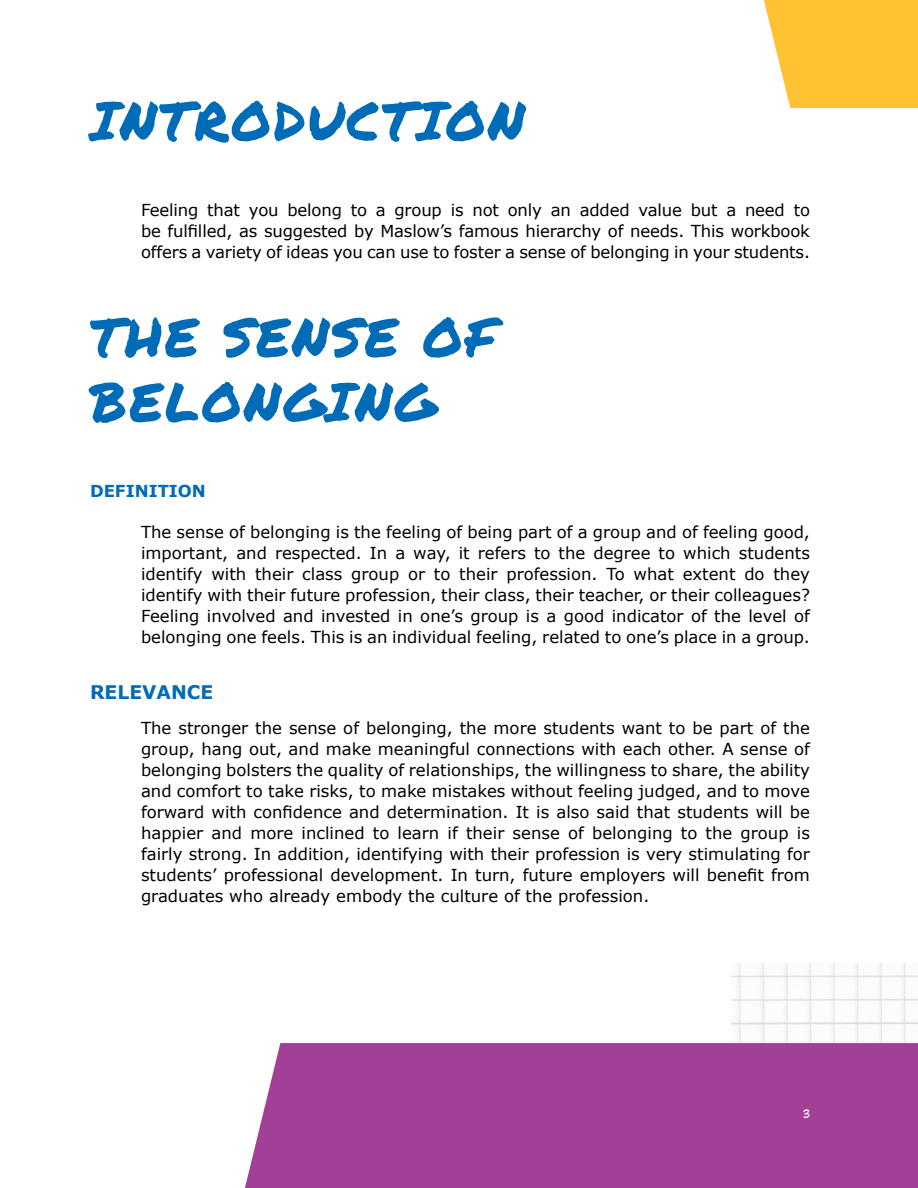
<style>
.page{position:relative;width:918px;height:1188px;background:#fff}
.page>*{position:absolute;margin:0;border:0;box-sizing:border-box;transform-origin:0 0}
.t1{font:54px/64.8px "Permanent Marker";letter-spacing:.04em;color:#006bb7}
.t2{font:700 18.75px "Verdana";color:#006bb7}
.t3{font:16.5px/21px "Verdana";color:#000;text-align:justify}
.t4{font:700 16.5px "Verdana";color:#006bb7}
.t5{font:15px "Might Makes Right BB";color:#fff}
</style>
<div class="page">
<img style="left:731px;top:964px;width:187px;height:79px">
<div style="left:245px;top:1043px;width:673px;height:145px;background:#a23f97"></div>
<svg style="left:764px;top:0;width:154px;height:108px;background:#fec744"></svg>
<h1 class="t1" style="left:90px;top:87px;width:436px">INTRODUCTION</h1>
<p class="t3" style="left:141px;top:200px;width:671px">Feeling that you belong to a group is not only an added value but a need to be fulfilled, as suggested by Maslow’s famous hierarchy of needs. This workbook offers a variety of ideas you can use to foster a sense of belonging in your students.</p>
<h1 class="t1" style="left:90px;top:303px;width:408px">THE SENSE OF<br>BELONGING</h1>
<p class="t4" style="left:90px;top:480px;width:117px">DEFINITION</p>
<p class="t3" style="left:141px;top:522px;width:671px">The sense of belonging is the feeling of being part of a group and of feeling good, important, and respected. In a way, it refers to the degree to which students identify with their class group or to their profession. To what extent do they identify with their future profession, their class, their teacher, or their colleagues?<br>Feeling involved and invested in one’s group is a good indicator of the level of belonging one feels. This is an individual feeling, related to one’s place in a group.</p>
<p class="t2" style="left:90px;top:680px;width:125px">RELEVANCE</p>
<p class="t3" style="left:141px;top:718px;width:671px">The stronger the sense of belonging, the more students want to be part of the group, hang out, and make meaningful connections with each other. A sense of belonging bolsters the quality of relationships, the willingness to share, the ability and comfort to take risks, to make mistakes without feeling judged, and to move forward with confidence and determination. It is also said that students will be happier and more inclined to learn if their sense of belonging to the group is fairly strong. In addition, identifying with their profession is very stimulating for students’ professional development. In turn, future employers will benefit from graduates who already embody the culture of the profession.</p>
<p class="t5" style="left:803px;top:1106px;width:8px">3</p>
</div>
